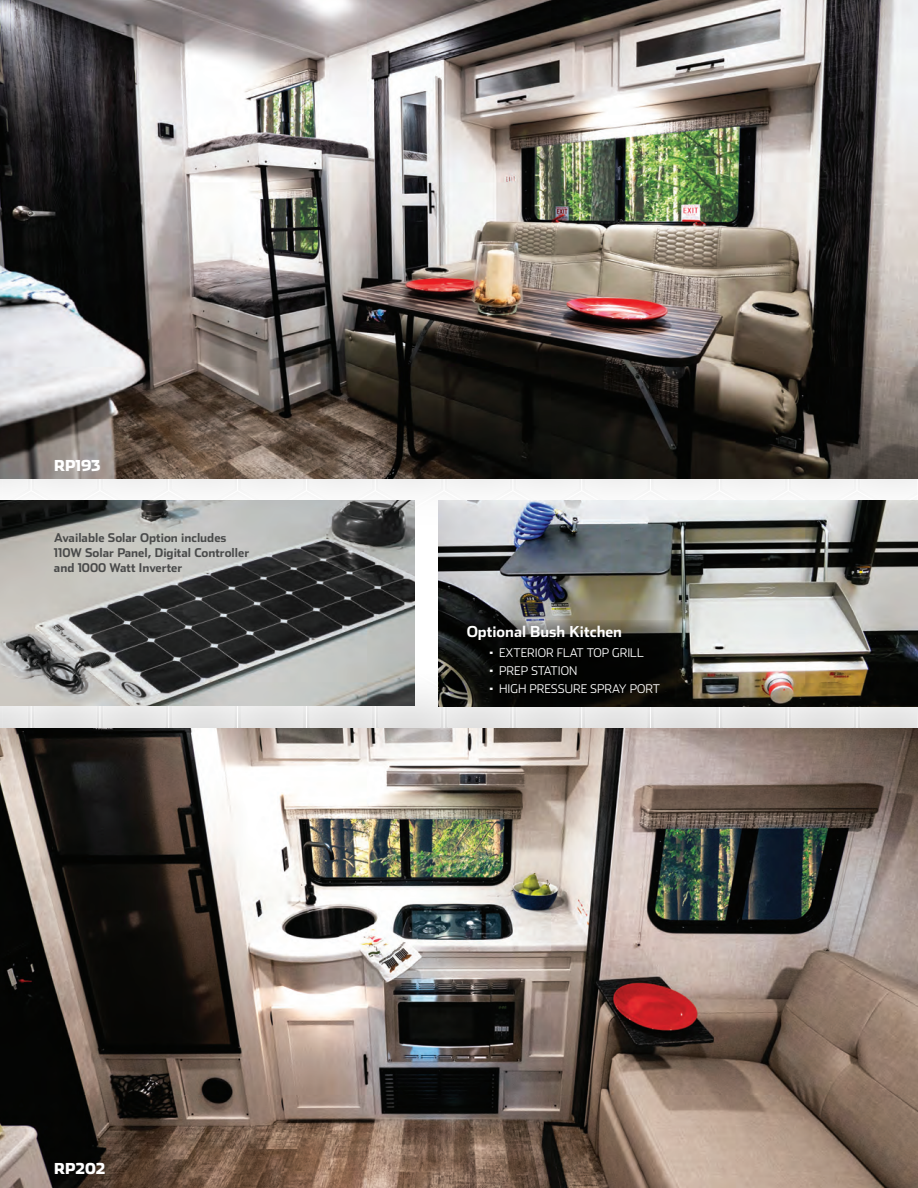
<style>
.page{position:relative;width:918px;height:1188px;background:#fff}
.page>*{position:absolute;margin:0;border:0;box-sizing:border-box;transform-origin:0 0}
.t1{font:700 15px "Stainless";color:#fff}
.CA_Copy{font:900 15px "Stainless";color:#fff}
.CA_Copy-2{font:700 12px/15px "Stainless";color:#494a4a}
.t2{font:300 12px "Stainless";color:#fff}
.s1{font-weight:900}
</style>
<div class="page">
<div style="left:0;top:419px;width:918px;height:123px;background:#f6f6f6"></div>
<div style="left:0;top:693px;width:917px;height:35px;background:#e7e7e7"></div>
<img style="left:0;top:728px;width:918px;height:460px">
<img style="left:0;top:0;width:918px;height:478px">
<img style="left:0;top:500px;width:415px;height:205px">
<img style="left:438px;top:500px;width:480px;height:207px">
<svg style="left:447px;top:620px;width:228px;height:84px;fill:#030403"></svg>
<p class="CA_Copy" style="left:54px;top:456px;width:48px">RP193</p>
<p class="CA_Copy-2" style="left:54px;top:530px;width:197px">Available Solar Option includes<br>110W Solar Panel, Digital Controller and 1000 Watt Inverter</p>
<p class="CA_Copy" style="left:54px;top:1160px;width:53px">RP202</p>
<p class="t1" style="left:467px;top:622px;width:157px">Optional Bush Kitchen</p>
<p class="t2" style="left:489px;top:646px;width:156px"><span class="s1">·</span> EXTERIOR FLAT TOP GRILL</p>
<p class="t2" style="left:489px;top:664px;width:90px"><span class="s1">·</span> PREP STATION</p>
<p class="t2" style="left:489px;top:682px;width:172px"><span class="s1">·</span> HIGH PRESSURE SPRAY PORT</p>
</div>
